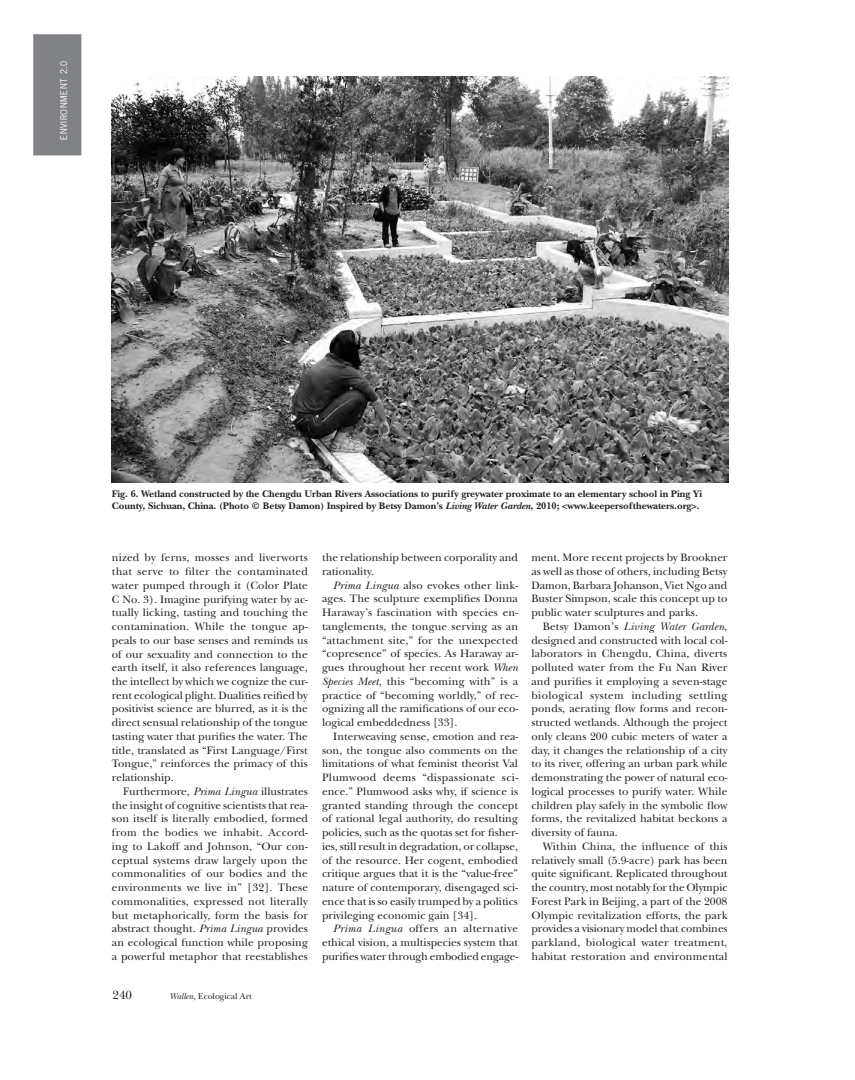
<style>
.page{position:relative;width:855px;height:1080px;background:#fff}
.page>*{position:absolute;margin:0;border:0;box-sizing:border-box;transform-origin:0 0}
.t1{font:12.5px "New Baskerville";color:#231f20}
.t2{font:11.25px "New Baskerville";color:#231f20}
.t3{font:11.25px "New Baskerville";letter-spacing:.02em;color:#231f20}
.t4{font:11.25px "New Baskerville";letter-spacing:.025em;color:#231f20}
.t5{font:11.25px "New Baskerville";letter-spacing:.035em;color:#231f20}
.t6{font:italic 11.25px "New Baskerville";letter-spacing:.015em;color:#231f20}
.t7{font:700 10px/11.2px "New Baskerville";color:#231f20}
.t8{font:8.75px "New Baskerville";color:#231f20}
.t9{font:8.75px "News Gothic";color:#fff}
.s1{font-style:italic}
.s2{font-style:normal}
</style>
<div class="page">
<div style="left:33px;top:34px;width:34px;height:121px;background:#808285"></div>
<div style="left:66px;top:34px;width:15px;height:121px;background:#808285"></div>
<img style="left:112px;top:77px;width:617px;height:405px">
<p class="t9" style="left:58px;top:140px;width:81px;rotate:-90deg">environment 2.0</p>
<p class="t7" style="left:112px;top:489px;width:592px">Fig. 6. Wetland constructed by the Chengdu Urban Rivers Associations to purify greywater proximate to an elementary school in Ping Yi<br>County, Sichuan, China. (Photo © Betsy Damon) Inspired by Betsy Damon’s <span class="s1">Living Water Garden</span>, 2010; &lt;www.keepersofthewaters.org&gt;.</p>
<p class="t2" style="left:112px;top:551px;width:197px">nized by ferns, mosses and liverworts</p>
<p class="t3" style="left:112px;top:565px;width:198px">that serve to filter the contaminated</p>
<p class="t2" style="left:112px;top:579px;width:198px">water pumped through it (Color Plate</p>
<p class="t2" style="left:112px;top:592px;width:198px">C No. 3). Imagine purifying water by ac-</p>
<p class="t2" style="left:112px;top:606px;width:198px">tually licking, tasting and touching the</p>
<p class="t3" style="left:112px;top:620px;width:198px">contamination. While the tongue ap-</p>
<p class="t2" style="left:112px;top:634px;width:198px">peals to our base senses and reminds us</p>
<p class="t2" style="left:112px;top:647px;width:197px">of our sexuality and connection to the</p>
<p class="t2" style="left:112px;top:661px;width:197px">earth itself, it also references language,</p>
<p class="t2" style="left:112px;top:675px;width:198px">the intellect by which we cognize the cur-</p>
<p class="t2" style="left:112px;top:689px;width:198px">rent ecological plight. Dualities reified by</p>
<p class="t2" style="left:112px;top:702px;width:198px">positivist science are blurred, as it is the</p>
<p class="t2" style="left:112px;top:716px;width:198px">direct sensual relationship of the tongue</p>
<p class="t2" style="left:112px;top:730px;width:198px">tasting water that purifies the water. The</p>
<p class="t2" style="left:112px;top:744px;width:198px">title, translated as “First Language/First</p>
<p class="t2" style="left:112px;top:757px;width:197px">Tongue,” reinforces the primacy of this</p>
<p class="t2" style="left:112px;top:771px;width:63px">relationship.</p>
<p class="t2" style="left:123px;top:785px;width:186px">Furthermore, <span class="s1">Prima Lingua</span> illustrates</p>
<p class="t2" style="left:112px;top:799px;width:198px">the insight of cognitive scientists that rea-</p>
<p class="t2" style="left:112px;top:812px;width:198px">son itself is literally embodied, formed</p>
<p class="t3" style="left:112px;top:826px;width:198px">from the bodies we inhabit. Accord-</p>
<p class="t2" style="left:112px;top:840px;width:198px">ing to Lakoff and Johnson, “Our con-</p>
<p class="t2" style="left:112px;top:854px;width:198px">ceptual systems draw largely upon the</p>
<p class="t2" style="left:112px;top:867px;width:197px">commonalities of our bodies and the</p>
<p class="t2" style="left:112px;top:881px;width:198px">environments we live in” [32]. These</p>
<p class="t2" style="left:112px;top:895px;width:197px">commonalities, expressed not literally</p>
<p class="t2" style="left:112px;top:909px;width:198px">but metaphorically, form the basis for</p>
<p class="t2" style="left:112px;top:922px;width:198px">abstract thought. <span class="s1">Prima Lingua</span> provides</p>
<p class="t2" style="left:112px;top:936px;width:198px">an ecological function while proposing</p>
<p class="t2" style="left:112px;top:950px;width:198px">a powerful metaphor that reestablishes</p>
<p class="t1" style="left:113px;top:988px;width:21px">240</p>
<p class="t8" style="left:170px;top:991px;width:84px"><span class="s1">Wallen,</span> Ecological Art</p>
<p class="t2" style="left:322px;top:551px;width:197px">the relationship between corporality and</p>
<p class="t2" style="left:322px;top:565px;width:53px">rationality.</p>
<p class="t2" style="left:333px;top:579px;width:186px"><span class="s1">Prima Lingua</span> also evokes other link-</p>
<p class="t2" style="left:322px;top:592px;width:197px">ages. The sculpture exemplifies Donna</p>
<p class="t2" style="left:322px;top:606px;width:198px">Haraway’s fascination with species en-</p>
<p class="t2" style="left:322px;top:620px;width:198px">tanglements, the tongue serving as an</p>
<p class="t2" style="left:322px;top:633px;width:197px">“attachment site,” for the unexpected</p>
<p class="t2" style="left:322px;top:647px;width:198px">“copresence” of species. As Haraway ar-</p>
<p class="t2" style="left:322px;top:661px;width:198px">gues throughout her recent work <span class="s1">When</span></p>
<p class="t2" style="left:322px;top:675px;width:198px"><span class="s1">Species Meet</span>, this “becoming with” is a</p>
<p class="t2" style="left:322px;top:688px;width:198px">practice of “becoming worldly,” of rec-</p>
<p class="t2" style="left:322px;top:702px;width:198px">ognizing all the ramifications of our eco-</p>
<p class="t2" style="left:322px;top:716px;width:137px">logical embeddedness [33].</p>
<p class="t2" style="left:333px;top:730px;width:186px">Interweaving sense, emotion and rea-</p>
<p class="t2" style="left:322px;top:743px;width:197px">son, the tongue also comments on the</p>
<p class="t2" style="left:322px;top:757px;width:197px">limitations of what feminist theorist Val</p>
<p class="t4" style="left:322px;top:771px;width:198px">Plumwood deems “dispassionate sci-</p>
<p class="t2" style="left:322px;top:785px;width:198px">ence.” Plumwood asks why, if science is</p>
<p class="t2" style="left:322px;top:798px;width:197px">granted standing through the concept</p>
<p class="t2" style="left:322px;top:812px;width:197px">of rational legal authority, do resulting</p>
<p class="t2" style="left:322px;top:826px;width:198px">policies, such as the quotas set for fisher-</p>
<p class="t2" style="left:322px;top:840px;width:197px">ies, still result in degradation, or collapse,</p>
<p class="t2" style="left:322px;top:853px;width:197px">of the resource. Her cogent, embodied</p>
<p class="t2" style="left:322px;top:867px;width:198px">critique argues that it is the “value-free”</p>
<p class="t2" style="left:322px;top:881px;width:198px">nature of contemporary, disengaged sci-</p>
<p class="t2" style="left:322px;top:895px;width:197px">ence that is so easily trumped by a politics</p>
<p class="t2" style="left:322px;top:908px;width:157px">privileging economic gain [34].</p>
<p class="t4" style="left:333px;top:922px;width:186px"><span class="s1">Prima Lingua</span> offers an alternative</p>
<p class="t2" style="left:322px;top:936px;width:198px">ethical vision, a multispecies system that</p>
<p class="t2" style="left:322px;top:950px;width:198px">purifies water through embodied engage-</p>
<p class="t2" style="left:531px;top:551px;width:198px">ment. More recent projects by Brookner</p>
<p class="t2" style="left:531px;top:565px;width:198px">as well as those of others, including Betsy</p>
<p class="t2" style="left:531px;top:578px;width:197px">Damon, Barbara Johanson, Viet Ngo and</p>
<p class="t2" style="left:531px;top:592px;width:198px">Buster Simpson, scale this concept up to</p>
<p class="t2" style="left:531px;top:606px;width:168px">public water sculptures and parks.</p>
<p class="t6" style="left:543px;top:620px;width:186px"><span class="s2">Betsy Damon’s</span> Living Water Garden<span class="s2">,</span></p>
<p class="t2" style="left:531px;top:633px;width:198px">designed and constructed with local col-</p>
<p class="t2" style="left:531px;top:647px;width:197px">laborators in Chengdu, China, diverts</p>
<p class="t2" style="left:531px;top:661px;width:197px">polluted water from the Fu Nan River</p>
<p class="t2" style="left:531px;top:675px;width:198px">and purifies it employing a seven-stage</p>
<p class="t5" style="left:531px;top:688px;width:198px">biological system including settling</p>
<p class="t2" style="left:531px;top:702px;width:198px">ponds, aerating flow forms and recon-</p>
<p class="t2" style="left:531px;top:716px;width:198px">structed wetlands. Although the project</p>
<p class="t2" style="left:531px;top:730px;width:198px">only cleans 200 cubic meters of water a</p>
<p class="t2" style="left:531px;top:743px;width:198px">day, it changes the relationship of a city</p>
<p class="t2" style="left:531px;top:757px;width:198px">to its river, offering an urban park while</p>
<p class="t2" style="left:531px;top:771px;width:198px">demonstrating the power of natural eco-</p>
<p class="t2" style="left:531px;top:785px;width:197px">logical processes to purify water. While</p>
<p class="t2" style="left:531px;top:798px;width:198px">children play safely in the symbolic flow</p>
<p class="t2" style="left:531px;top:812px;width:198px">forms, the revitalized habitat beckons a</p>
<p class="t2" style="left:531px;top:826px;width:88px">diversity of fauna.</p>
<p class="t2" style="left:543px;top:840px;width:186px">Within China, the influence of this</p>
<p class="t2" style="left:531px;top:853px;width:198px">relatively small (5.9-acre) park has been</p>
<p class="t2" style="left:531px;top:867px;width:198px">quite significant. Replicated throughout</p>
<p class="t2" style="left:531px;top:881px;width:198px">the country, most notably for the Olympic</p>
<p class="t2" style="left:531px;top:895px;width:198px">Forest Park in Beijing, a part of the 2008</p>
<p class="t2" style="left:531px;top:908px;width:198px">Olympic revitalization efforts, the park</p>
<p class="t2" style="left:531px;top:922px;width:198px">provides a visionary model that combines</p>
<p class="t3" style="left:531px;top:936px;width:198px">parkland, biological water treatment,</p>
<p class="t2" style="left:531px;top:950px;width:198px">habitat restoration and environmental</p>
</div>
